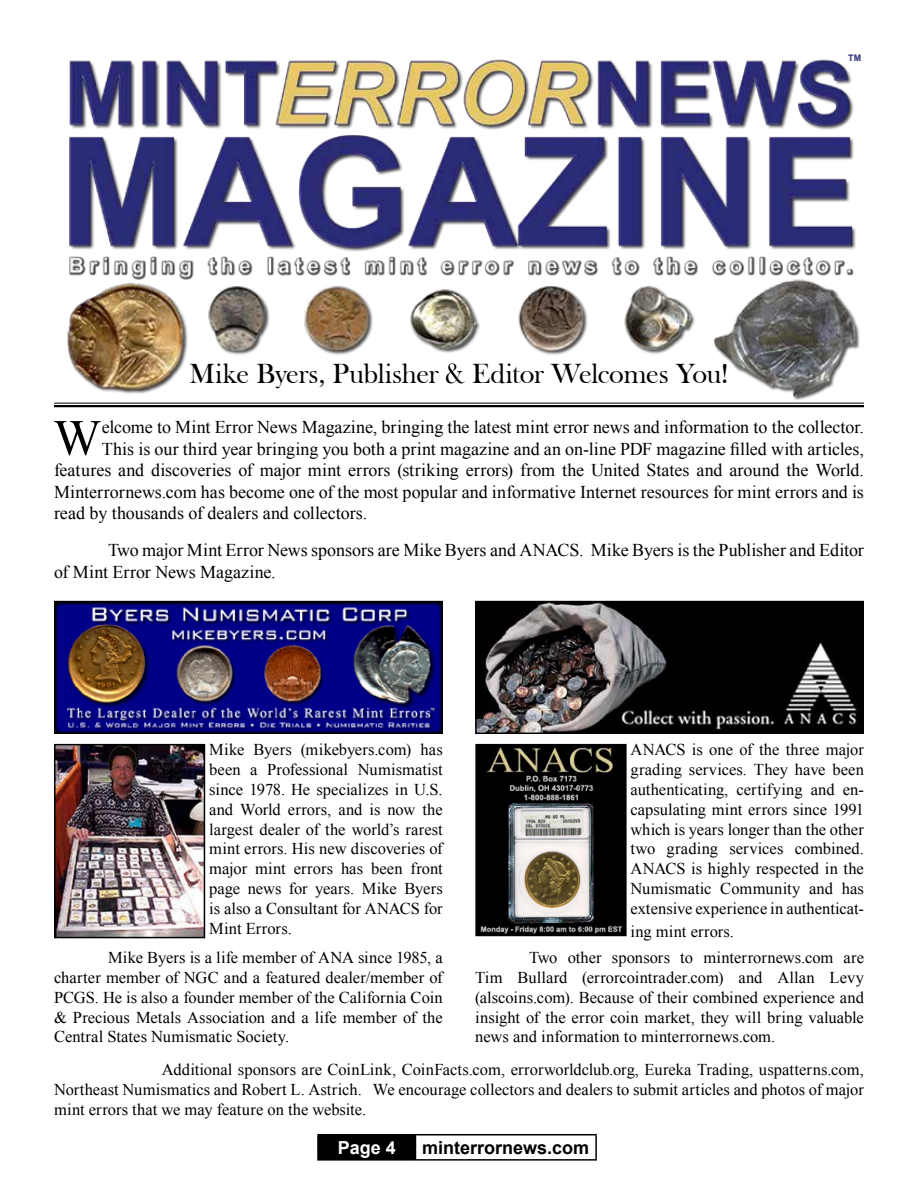
<style>
.page{position:relative;width:918px;height:1188px;background:#fff}
.page>*{position:absolute;margin:0;border:0;box-sizing:border-box;transform-origin:0 0}
.t1{font:50.55px "Times New Roman";color:#000}
.t2{font:28.5px "Bask Old Face";letter-spacing:-.01em;color:#000}
.t3{font:18px/21.6px "Times New Roman";letter-spacing:-.005em;color:#000}
.t4{font:700 18px "Arial";color:#000}
.t5{font:700 18px "Arial";color:#fff}
.t6{font:16.5px/19.8px "Times New Roman";color:#000;text-align:justify}
.t7{font:700 9px "Arial";color:#292b76}
</style>
<div class="page">
<img style="left:54px;top:59px;width:810px;height:344px">
<div style="left:318px;top:1135px;width:97px;height:25px;background:#000"></div>
<hr style="left:317px;top:1134px;width:98px;height:2px;background:#000">
<hr style="left:317px;top:1136px;width:2px;height:23px;background:#000">
<hr style="left:415px;top:1134px;width:182px;height:2px;background:#000">
<svg style="left:415px;top:1136px;width:1px;height:23px"></svg>
<hr style="left:595px;top:1136px;width:2px;height:23px;background:#000">
<hr style="left:317px;top:1159px;width:98px;height:2px;background:#000">
<hr style="left:415px;top:1159px;width:182px;height:2px;background:#000">
<hr style="left:54px;top:403px;width:810px;height:1px;background:#000">
<hr style="left:54px;top:405px;width:810px;height:2px;background:#000">
<img style="left:478px;top:604px;width:383px;height:127px">
<div style="left:475px;top:601px;width:389px;height:133px;border:2px solid #000"></div>
<img style="left:57px;top:747px;width:145px;height:188px">
<div style="left:54px;top:744px;width:151px;height:194px;border:2px solid #000"></div>
<img style="left:478px;top:747px;width:146px;height:186px">
<div style="left:475px;top:744px;width:152px;height:192px;border:2px solid #000"></div>
<img style="left:57px;top:604px;width:383px;height:127px">
<div style="left:54px;top:601px;width:389px;height:133px;border:2px solid #000"></div>
<h2 class="t2" style="left:189px;top:357px;width:541px">Mike Byers, Publisher &amp; Editor Welcomes You!</h2>
<p class="t7" style="left:848px;top:51px;width:15px">TM</p>
<h1 class="t1" style="left:53px;top:404px;width:49px">W</h1>
<p class="t3" style="left:102px;top:416px;width:764px">elcome to Mint Error News Magazine, bringing the latest mint error news and information to the collector.</p>
<p class="t3" style="left:102px;top:438px;width:764px">This is our third year bringing you both a print magazine and an on-line PDF magazine filled with articles,</p>
<p class="t3" style="left:54px;top:459px;width:811px">features and discoveries of major mint errors (striking errors) from the United States and around the World.</p>
<p class="t3" style="left:54px;top:481px;width:811px">Minterrornews.com has become one of the most popular and informative Internet resources for mint errors and is</p>
<p class="t3" style="left:54px;top:502px;width:315px">read by thousands of dealers and collectors.</p>
<p class="t3" style="left:54px;top:539px;width:811px;text-indent:54px">Two major Mint Error News sponsors are Mike Byers and ANACS. Mike Byers is the Publisher and Editor of Mint Error News Magazine.</p>
<p class="t6" style="left:209px;top:740px;width:235px">Mike Byers (mikebyers.com) has been a Professional Numismatist since 1978. He specializes in U.S. and World errors, and is now the largest dealer of the world’s rarest mint errors. His new discoveries of major mint errors has been front page news for years. Mike Byers is also a Consultant for ANACS for Mint Errors.</p>
<p class="t6" style="left:630px;top:740px;width:235px">ANACS is one of the three major grading services. They have been authenticating, certifying and en&shy;capsulating mint errors since 1991 which is years longer than the other two grading services combined.<br>ANACS is highly respected in the Numismatic Community and has extensive experience in authenticat-</p>
<p class="t6" style="left:529px;top:918px;width:336px;line-height:26.5px;text-indent:101px">ing mint errors.<br>Two other sponsors to minterrornews.com are</p>
<p class="t6" style="left:475px;top:967px;width:390px">Tim Bullard (errorcointrader.com) and Allan Levy (alscoins.com). Because of their combined experience and insight of the error coin market, they will bring valuable news and information to minterrornews.com.</p>
<p class="t6" style="left:54px;top:948px;width:390px;text-indent:54px">Mike Byers is a life member of ANA since 1985, a charter member of NGC and a featured dealer/member of PCGS. He is also a founder member of the California Coin &amp; Precious Metals Association and a life member of the Central States Numismatic Society.</p>
<p class="t6" style="left:54px;top:1060px;width:811px;text-indent:108px">Additional sponsors are CoinLink, CoinFacts.com, errorworldclub.org, Eureka Trading, uspatterns.com, Northeast Numismatics and Robert L. Astrich. We encourage collectors and dealers to submit articles and photos of major mint errors that we may feature on the website.</p>
<p class="t5" style="left:338px;top:1136px;width:60px">Page 4</p>
<p class="t4" style="left:422px;top:1136px;width:169px">minterrornews.com</p>
</div>
